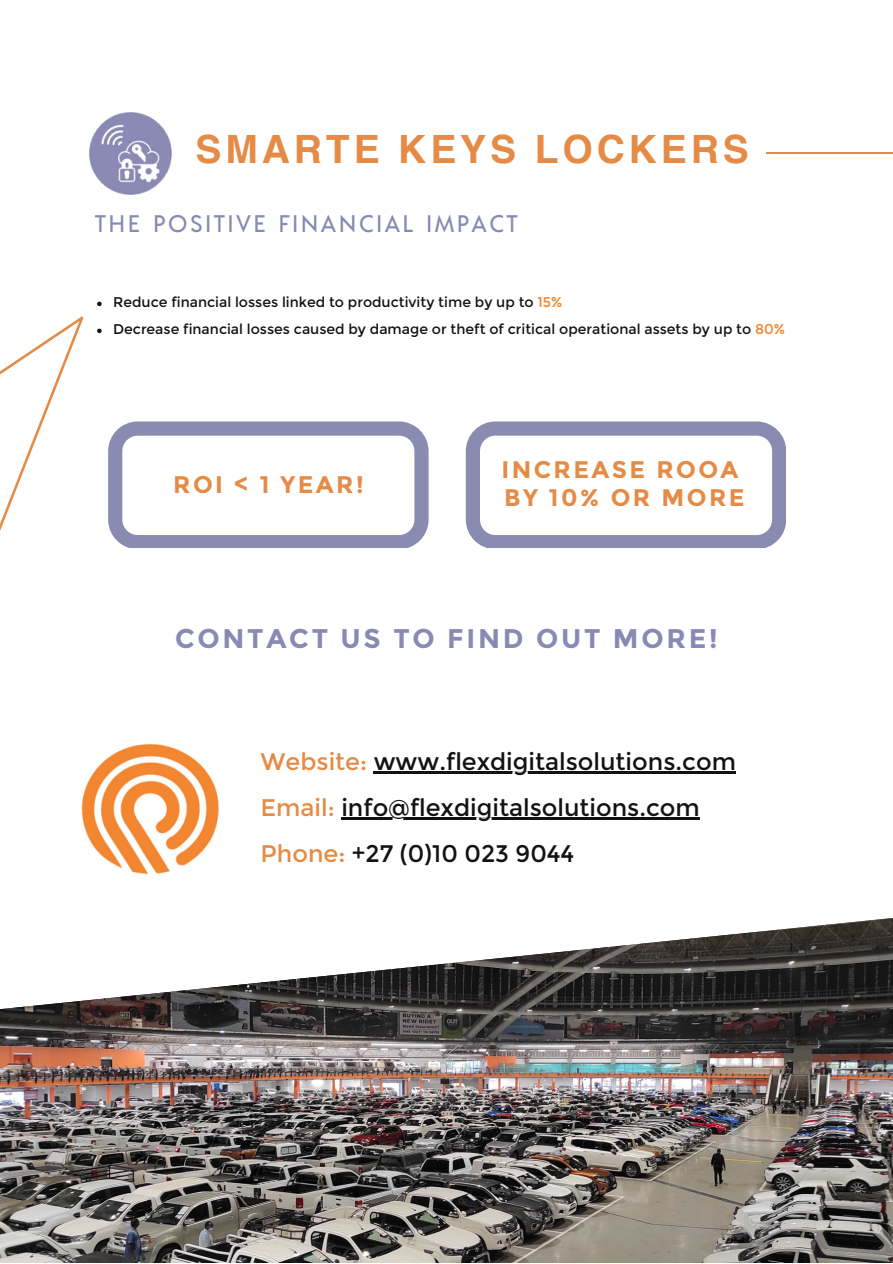
<style>
.page{position:relative;width:893px;height:1264px;background:#fff}
.page>*{position:absolute;margin:0;border:0;box-sizing:border-box;transform-origin:0 0}
.t1{font:700 39px "Helvetica";letter-spacing:.1em;color:#e58b45}
.t2{font:700 27px "Montserrat";letter-spacing:.1em;color:#8989b4}
.t3{font:24px/46px "Montserrat";color:#121212}
.t4{font:700 24px/28px "Montserrat";letter-spacing:.1em;color:#e58b45}
.t5{font:500 24px "Acre";letter-spacing:.1em;color:#8989b4}
.t6{font:14.1px/27px "Montserrat";color:#121212}
.s1{color:#f3842d}
.s2{color:#e58b45}
</style>
<div class="page">
<hr style="left:766px;top:152px;width:126px;height:1px;background:#e58b45">
<svg style="left:0;top:316px;width:100px;height:215px"></svg>
<img style="left:0;top:1015px;width:892px;height:247px">
<svg style="left:0;top:798px;width:892px;height:217px"></svg>
<svg style="left:466px;top:421px;width:320px;height:127px"></svg>
<svg style="left:108px;top:421px;width:320px;height:127px"></svg>
<img style="left:81px;top:743px;width:138px;height:131px">
<svg style="left:97px;top:302px;width:5px;height:4px"></svg>
<svg style="left:97px;top:328px;width:5px;height:5px"></svg>
<hr style="left:374px;top:771px;width:362px;height:3px;background:#121212">
<hr style="left:341px;top:817px;width:358px;height:3px;background:#121212">
<img style="left:89px;top:112px;width:82px;height:83px">
<h1 class="t1" style="left:196px;top:133px;width:554px">SMARTE KEYS LOCKERS</h1>
<h3 class="t5" style="left:95px;top:208px;width:424px">THE POSITIVE FINANCIAL IMPACT</h3>
<p class="t6" style="left:113px;top:289px;width:673px">Reduce financial losses linked to productivity time by up to <span class="s1">15%<br></span>Decrease financial losses caused by damage or theft of critical operational assets by up to <span class="s1">80%</span></p>
<h3 class="t4" style="left:173px;top:470px;width:192px">ROI &lt; 1 YEAR!</h3>
<h3 class="t4" style="left:501px;top:455px;width:245px">INCREASE ROOA<br>BY 10% OR MORE</h3>
<h2 class="t2" style="left:175px;top:622px;width:544px">CONTACT US TO FIND OUT MORE!</h2>
<h3 class="t3" style="left:260px;top:737px;width:477px"><span class="s2">Website:</span> www.flexdigitalsolutions.com<br><span class="s2">Email:</span> info@flexdigitalsolutions.com<br><span class="s2">Phone:</span> +27 (0)10 023 9044</h3>
</div>
